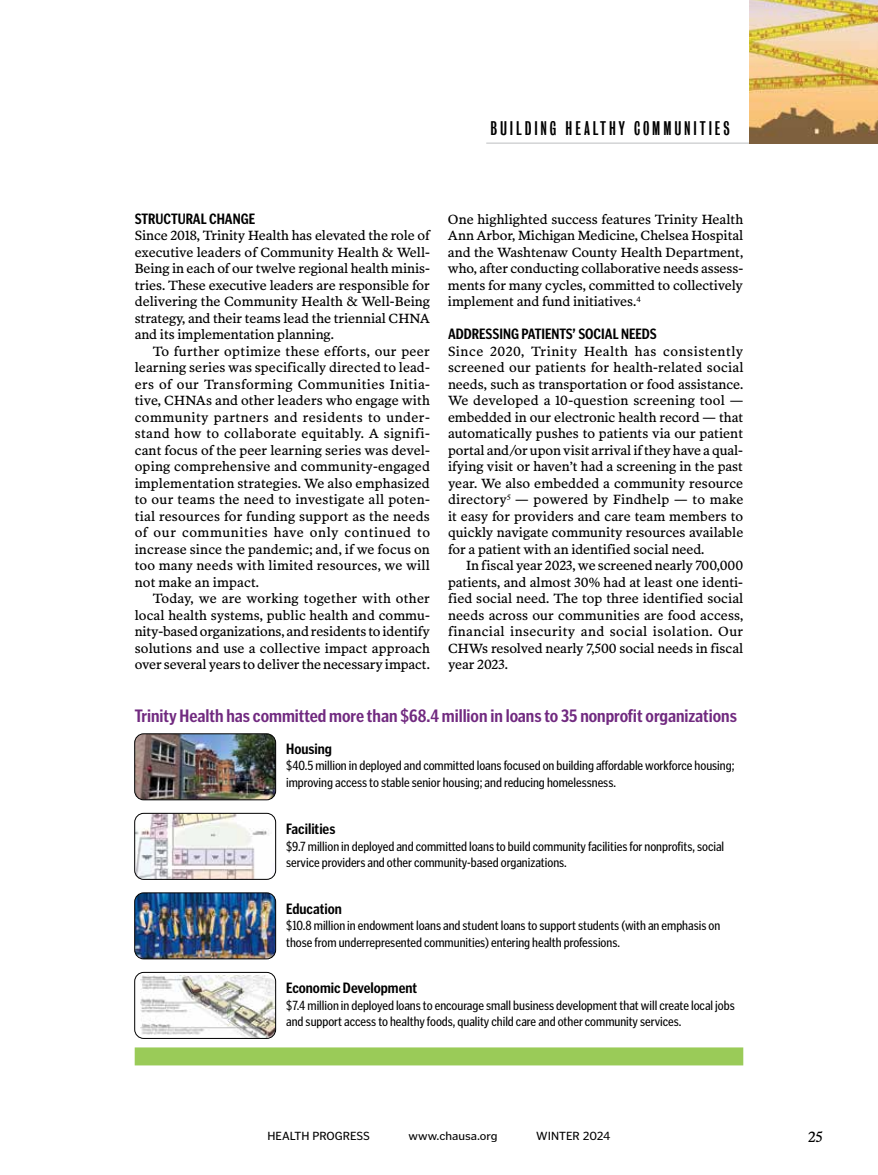
<style>
.page{position:relative;width:878px;height:1175px;background:#fff}
.page>*{position:absolute;margin:0;border:0;box-sizing:border-box;transform-origin:0 0}
.t1{font:700 18px "Poynter Gothic Text Cond";color:#712a80}
.t2{font:18px "Bureau Grot Comp";letter-spacing:.16em;color:#000}
.t3{font:700 15px "Poynter Gothic Text Cond";color:#000}
.t4{font:15px "Poynter OS Text Three L";color:#000}
.t5{font:13.5px/16.5px "Poynter OS Text Three L";letter-spacing:-.005em;color:#000;text-align:justify}
.t6{font:13.5px/16.5px "Poynter Gothic Text Cond";color:#000}
.t7{font:12px "Poynter Gothic Text";color:#000}
</style>
<div class="page">
<img style="left:135px;top:735px;width:140px;height:65px">
<div style="left:134px;top:733px;width:142px;height:67px;border:1px solid #000;border-radius:9px"></div>
<img style="left:135px;top:813px;width:140px;height:66px">
<div style="left:134px;top:813px;width:142px;height:66px;border:1px solid #000;border-radius:9px"></div>
<img style="left:135px;top:894px;width:140px;height:64px">
<div style="left:134px;top:892px;width:142px;height:67px;border:1px solid #000;border-radius:9px"></div>
<img style="left:140px;top:975px;width:135px;height:63px">
<div style="left:134px;top:972px;width:142px;height:66px;border:1px solid #000;border-radius:9px"></div>
<div style="left:135px;top:1047px;width:608px;height:18px;background:#9acb58"></div>
<hr style="left:486px;top:143px;width:392px;height:1px;background:#bcbec0">
<img style="left:749px;top:0;width:129px;height:143px">
<h1 class="t2" style="left:490px;top:118px;width:241px">BUILDING HEALTHY COMMUNITIES</h1>
<p class="t3" style="left:135px;top:209px;width:122px">STRUCTURAL CHANGE</p>
<p class="t5" style="left:135px;top:227px;width:297px">Since 2018, Trinity Health has elevated the role of executive leaders of Community Health &amp; Well-Being in each of our twelve regional health minis&shy;tries. These executive leaders are responsible for delivering the Community Health &amp; Well-Being strategy, and their teams lead the triennial CHNA and its implementation planning.</p>
<p class="t5" style="left:135px;top:343px;width:297px;text-indent:18px">To further optimize these efforts, our peer learning series was specifically directed to lead&shy;ers of our Transforming Communities Initia&shy;tive, CHNAs and other leaders who engage with community partners and residents to under&shy;stand how to collaborate equitably. A signifi&shy;cant focus of the peer learning series was devel&shy;oping comprehensive and community-engaged implementation strategies. We also emphasized to our teams the need to investigate all poten&shy;tial resources for funding support as the needs of our communities have only continued to increase since the pandemic; and, if we focus on too many needs with limited resources, we will not make an impact.</p>
<p class="t5" style="left:135px;top:590px;width:297px;text-indent:18px">Today, we are working together with other local health systems, public health and commu&shy;nity-based organizations, and residents to identify solutions and use a collective impact approach over several years to deliver the necessary impact.</p>
<p class="t5" style="left:448px;top:211px;width:297px">One highlighted success features Trinity Health Ann Arbor, Michigan Medicine, Chelsea Hospital and the Washtenaw County Health Department, who, after conducting collaborative needs assess&shy;ments for many cycles, committed to collectively implement and fund initiatives.<sup>4</sup></p>
<p class="t3" style="left:448px;top:325px;width:210px">ADDRESSING PATIENTS’ SOCIAL NEEDS</p>
<p class="t5" style="left:448px;top:343px;width:297px">Since 2020, Trinity Health has consistently screened our patients for health-related social needs, such as transportation or food assistance.<br>We developed a 10-question screening tool — embedded in our electronic health record — that automatically pushes to patients via our patient portal and/or upon visit arrival if they have a qual&shy;ifying visit or haven’t had a screening in the past year. We also embedded a community resource directory<sup>5</sup> — powered by Findhelp — to make it easy for providers and care team members to quickly navigate community resources available for a patient with an identified social need.</p>
<p class="t5" style="left:448px;top:557px;width:297px;text-indent:18px">In fiscal year 2023, we screened nearly 700,000 patients, and almost 30% had at least one identi&shy;fied social need. The top three identified social needs across our communities are food access, financial insecurity and social isolation. Our CHWs resolved nearly 7,500 social needs in fiscal year 2023.</p>
<h1 class="t1" style="left:135px;top:705px;width:603px">Trinity Health has committed more than $68.4 million in loans to 35 nonprofit organizations</h1>
<p class="t3" style="left:286px;top:739px;width:47px">Housing</p>
<p class="t6" style="left:286px;top:757px;width:450px">$40.5 million in deployed and committed loans focused on building affordable workforce housing; improving access to stable senior housing; and reducing homelessness.</p>
<p class="t3" style="left:286px;top:820px;width:51px">Facilities</p>
<p class="t6" style="left:286px;top:837px;width:439px">$9.7 million in deployed and committed loans to build community facilities for nonprofits, social service providers and other community-based organizations.</p>
<p class="t3" style="left:286px;top:899px;width:57px">Education</p>
<p class="t6" style="left:286px;top:917px;width:435px">$10.8 million in endowment loans and student loans to support students (with an emphasis on those from underrepresented communities) entering health professions.</p>
<p class="t3" style="left:286px;top:979px;width:132px">Economic Development</p>
<p class="t6" style="left:286px;top:996px;width:450px">$7.4 million in deployed loans to encourage small business development that will create local jobs and support access to healthy foods, quality child care and other community services.</p>
<p class="t7" style="left:267px;top:1128px;width:104px">HEALTH PROGRESS</p>
<p class="t7" style="left:408px;top:1128px;width:90px">www.chausa.org</p>
<p class="t7" style="left:536px;top:1128px;width:76px">WINTER 2024</p>
<p class="t4" style="left:808px;top:1128px;width:16px">25</p>
</div>
